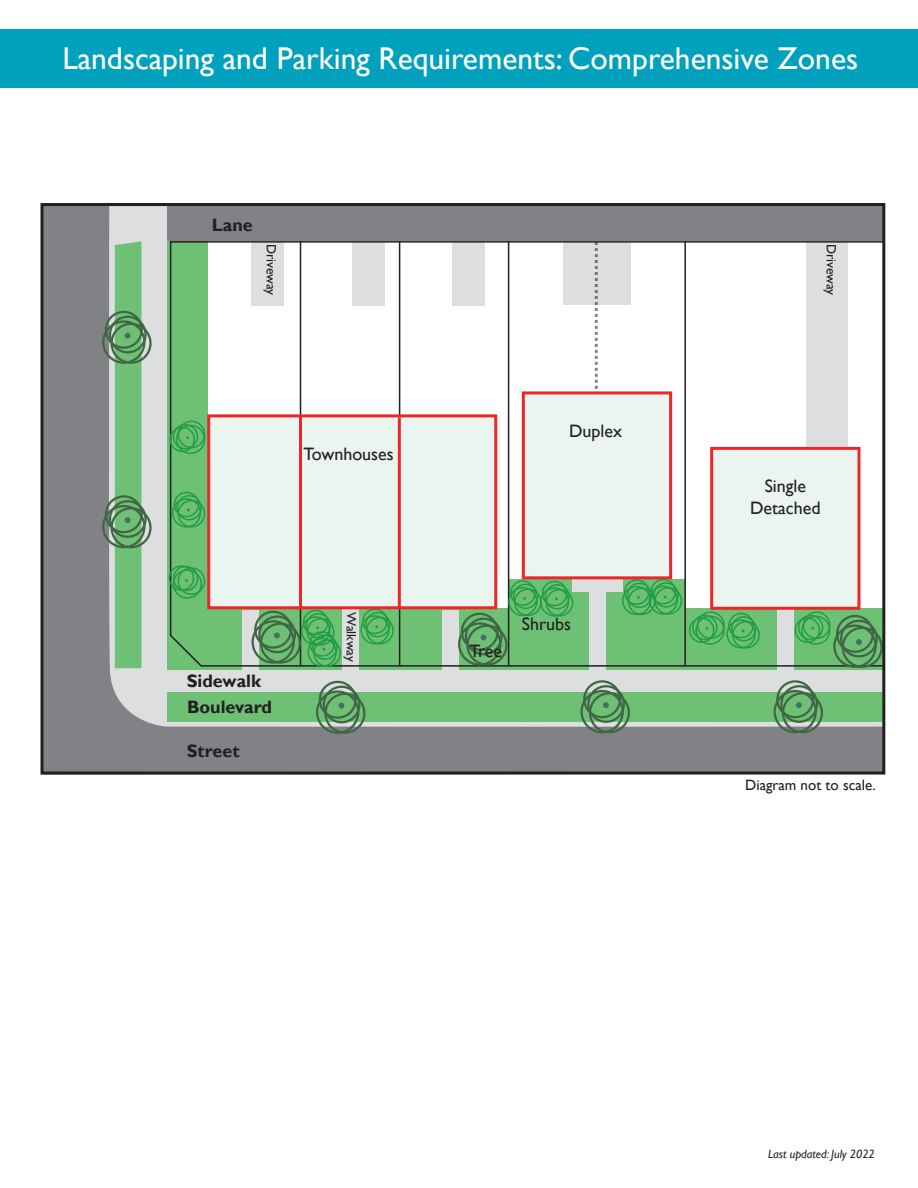
<style>
.page{position:relative;width:918px;height:1188px;background:#fff}
.page>*{position:absolute;margin:0;border:0;box-sizing:border-box;transform-origin:0 0}
.t1{font:31.5px "Gill Sans";color:#fff}
.t2{font:18px/21.6px "Gill Sans";color:#231f20;text-align:center}
.t3{font:700 18px "Gill Sans";color:#231f20}
.t4{font:15px "Gill Sans";color:#231f20}
.t5{font:13.5px "Gill Sans";color:#231f20}
.t6{font:italic 12px "Gill Sans";color:#231f20}
</style>
<div class="page">
<div style="left:0;top:29px;width:918px;height:58px;background:#00a1bc"></div>
<svg style="left:44px;top:207px;width:837px;height:564px"></svg>
<div style="left:589px;top:692px;width:41px;height:41px;border:2px solid #416646;border-radius:50%"></div>
<div style="left:587px;top:685px;width:38px;height:38px;border:2px solid #416646;border-radius:50%"></div>
<div style="left:580px;top:690px;width:44px;height:43px;border:2px solid #416646;border-radius:50%"></div>
<div style="left:583px;top:680px;width:38px;height:38px;border:2px solid #416646;border-radius:50%"></div>
<svg style="left:603px;top:702px;width:6px;height:6px"></svg>
<div style="left:782px;top:692px;width:41px;height:41px;border:2px solid #416646;border-radius:50%"></div>
<div style="left:780px;top:685px;width:38px;height:38px;border:2px solid #416646;border-radius:50%"></div>
<div style="left:774px;top:690px;width:43px;height:43px;border:2px solid #416646;border-radius:50%"></div>
<div style="left:776px;top:680px;width:38px;height:38px;border:2px solid #416646;border-radius:50%"></div>
<svg style="left:796px;top:702px;width:6px;height:6px"></svg>
<div style="left:110px;top:323px;width:42px;height:41px;border:2px solid #416646;border-radius:50%"></div>
<div style="left:109px;top:316px;width:38px;height:37px;border:2px solid #416646;border-radius:50%"></div>
<div style="left:102px;top:320px;width:44px;height:44px;border:2px solid #416646;border-radius:50%"></div>
<div style="left:105px;top:311px;width:38px;height:38px;border:2px solid #416646;border-radius:50%"></div>
<div style="left:324px;top:693px;width:41px;height:41px;border:2px solid #416646;border-radius:50%"></div>
<div style="left:323px;top:686px;width:38px;height:37px;border:2px solid #416646;border-radius:50%"></div>
<div style="left:316px;top:690px;width:43px;height:44px;border:2px solid #416646;border-radius:50%"></div>
<div style="left:319px;top:681px;width:38px;height:38px;border:2px solid #416646;border-radius:50%"></div>
<svg style="left:339px;top:703px;width:5px;height:6px"></svg>
<div style="left:110px;top:507px;width:42px;height:41px;border:2px solid #416646;border-radius:50%"></div>
<div style="left:109px;top:500px;width:38px;height:38px;border:2px solid #416646;border-radius:50%"></div>
<div style="left:102px;top:505px;width:44px;height:43px;border:2px solid #416646;border-radius:50%"></div>
<div style="left:105px;top:495px;width:38px;height:38px;border:2px solid #416646;border-radius:50%"></div>
<svg style="left:115px;top:241px;width:26px;height:427px;background:#6ab870"></svg>
<svg style="left:166px;top:563px;width:40px;height:38px;background:#58b267"></svg>
<div style="left:178px;top:500px;width:27px;height:28px;border:2px solid #219d47;border-radius:50%"></div>
<div style="left:176px;top:495px;width:26px;height:25px;border:2px solid #219d47;border-radius:50%"></div>
<div style="left:172px;top:498px;width:29px;height:30px;border:2px solid #219d47;border-radius:50%"></div>
<div style="left:174px;top:492px;width:25px;height:25px;border:2px solid #219d47;border-radius:50%"></div>
<div style="left:178px;top:421px;width:27px;height:27px;border:2px solid #219d47;border-radius:50%"></div>
<div style="left:173px;top:424px;width:25px;height:25px;border:2px solid #219d47;border-radius:50%"></div>
<div style="left:176px;top:425px;width:29px;height:29px;border:2px solid #219d47;border-radius:50%"></div>
<div style="left:169px;top:427px;width:26px;height:25px;border:2px solid #219d47;border-radius:50%"></div>
<div style="left:313px;top:639px;width:28px;height:28px;border:2px solid #219d47;border-radius:50%"></div>
<div style="left:312px;top:634px;width:26px;height:26px;border:2px solid #219d47;border-radius:50%"></div>
<div style="left:308px;top:638px;width:29px;height:29px;border:2px solid #219d47;border-radius:50%"></div>
<div style="left:309px;top:631px;width:26px;height:26px;border:2px solid #219d47;border-radius:50%"></div>
<div style="left:466px;top:625px;width:42px;height:41px;border:2px solid #416646;border-radius:50%"></div>
<div style="left:465px;top:618px;width:38px;height:37px;border:2px solid #416646;border-radius:50%"></div>
<div style="left:458px;top:622px;width:43px;height:44px;border:2px solid #416646;border-radius:50%"></div>
<div style="left:461px;top:613px;width:38px;height:38px;border:2px solid #416646;border-radius:50%"></div>
<svg style="left:481px;top:635px;width:5px;height:5px"></svg>
<div style="left:842px;top:627px;width:41px;height:41px;border:2px solid #416646;border-radius:50%"></div>
<div style="left:840px;top:620px;width:38px;height:37px;border:2px solid #416646;border-radius:50%"></div>
<div style="left:833px;top:625px;width:44px;height:43px;border:2px solid #416646;border-radius:50%"></div>
<div style="left:836px;top:615px;width:38px;height:38px;border:2px solid #416646;border-radius:50%"></div>
<div style="left:40px;top:203px;width:845px;height:572px;border:3px solid #231f20"></div>
<p class="t1" style="left:62px;top:40px;width:797px">Landscaping and Parking Requirements: Comprehensive Zones</p>
<p class="t3" style="left:212px;top:214px;width:43px">Lane</p>
<p class="t5" style="left:279px;top:244px;width:53px;rotate:90deg">Driveway</p>
<p class="t2" style="left:304px;top:443px;width:92px">Townhouses</p>
<p class="t2" style="left:569px;top:421px;width:55px">Duplex</p>
<p class="t3" style="left:187px;top:670px;width:76px">Sidewalk</p>
<p class="t3" style="left:187px;top:696px;width:87px">Boulevard</p>
<p class="t3" style="left:173px;top:740px;width:55px">Street</p>
<p class="t3" style="left:187px;top:740px;width:55px">Street</p>
<p class="t5" style="left:359px;top:612px;width:51px;rotate:90deg">Walkway</p>
<p class="t2" style="left:522px;top:613px;width:51px">Shrubs</p>
<p class="t2" style="left:470px;top:640px;width:34px">Tree</p>
<p class="t5" style="left:839px;top:244px;width:53px;rotate:90deg">Driveway</p>
<p class="t2" style="left:750px;top:476px;width:72px">Single<br>Detached</p>
<p class="t4" style="left:745px;top:776px;width:132px">Diagram not to scale.</p>
<p class="t6" style="left:768px;top:1147px;width:108px">Last updated: July 2022</p>
</div>
